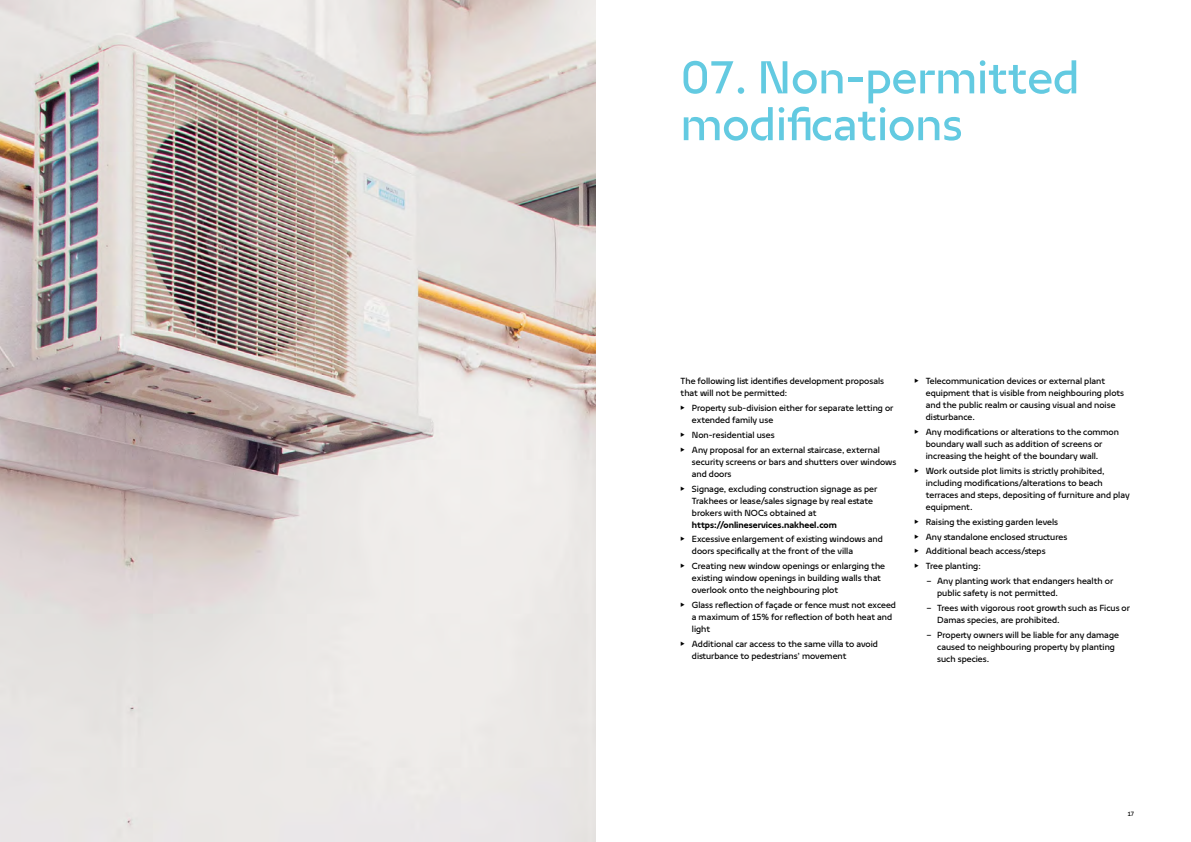
<style>
.page{position:relative;width:1191px;height:842px;background:#fff}
.page>*{position:absolute;margin:0;border:0;box-sizing:border-box;transform-origin:0 0}
.t1{font:52px/46.8px "Nakheel Headline";color:#63cae1}
.t2{font:10px/12px "Nakheel Text";color:#000}
.t3{font:700 10px "Nakheel Text";color:#000}
.t4{font:7px "Nakheel Text";color:#000}
</style>
<div class="page">
<img style="left:0;top:0;width:595px;height:842px">
<h1 class="t1" style="left:680px;top:52px;width:400px">07. Non-permitted modifications</h1>
<p class="t2" style="left:680px;top:375px;width:205px">The following list identifies development proposals that will not be permitted:</p>
<p class="t2" style="left:692px;top:402px;width:203px;text-indent:-11px">▶ Property sub-division either for separate letting or extended family use</p>
<p class="t2" style="left:680px;top:427px;width:201px;line-height:14.8px">▶ Non-residential uses<br>▶ Any proposal for an external staircase, external</p>
<p class="t2" style="left:692px;top:455px;width:206px">security screens or bars and shutters over windows and doors</p>
<p class="t2" style="left:692px;top:482px;width:187px;text-indent:-11px">▶ Signage, excluding construction signage as per<br>Trakhees or lease/sales signage by real estate brokers with NOCs obtained at</p>
<p class="t3" style="left:692px;top:517px;width:146px">https://onlineservices.nakheel.com</p>
<p class="t2" style="left:692px;top:533px;width:192px;text-indent:-11px">▶ Excessive enlargement of existing windows and doors specifically at the front of the villa</p>
<p class="t2" style="left:692px;top:560px;width:195px;text-indent:-11px">▶ Creating new window openings or enlarging the existing window openings in building walls that overlook onto the neighbouring plot</p>
<p class="t2" style="left:692px;top:599px;width:206px;text-indent:-11px">▶ Glass reflection of façade or fence must not exceed a maximum of 15% for reflection of both heat and light</p>
<p class="t2" style="left:692px;top:637px;width:188px;text-indent:-11px">▶ Additional car access to the same villa to avoid disturbance to pedestrians’ movement</p>
<p class="t2" style="left:926px;top:375px;width:200px;text-indent:-11px">▶ Telecommunication devices or external plant equipment that is visible from neighbouring plots and the public realm or causing visual and noise disturbance.</p>
<p class="t2" style="left:926px;top:426px;width:195px;text-indent:-11px">▶ Any modifications or alterations to the common boundary wall such as addition of screens or increasing the height of the boundary wall.</p>
<p class="t2" style="left:926px;top:464px;width:205px;text-indent:-11px">▶ Work outside plot limits is strictly prohibited, including modifications/alterations to beach terraces and steps, depositing of furniture and play equipment.</p>
<p class="t2" style="left:914px;top:514px;width:154px;line-height:14.8px">▶ Raising the existing garden levels<br>▶ Any standalone enclosed structures ▶ Additional beach access/steps<br>▶ Tree planting:</p>
<p class="t2" style="left:937px;top:575px;width:177px;text-indent:-11px">– Any planting work that endangers health or public safety is not permitted.</p>
<p class="t2" style="left:937px;top:601px;width:194px;text-indent:-11px">– Trees with vigorous root growth such as Ficus or<br>Damas species, are prohibited.</p>
<p class="t2" style="left:937px;top:628px;width:183px;text-indent:-11px">– Property owners will be liable for any damage caused to neighbouring property by planting such species.</p>
<p class="t4" style="left:1128px;top:809px;width:8px">17</p>
</div>
